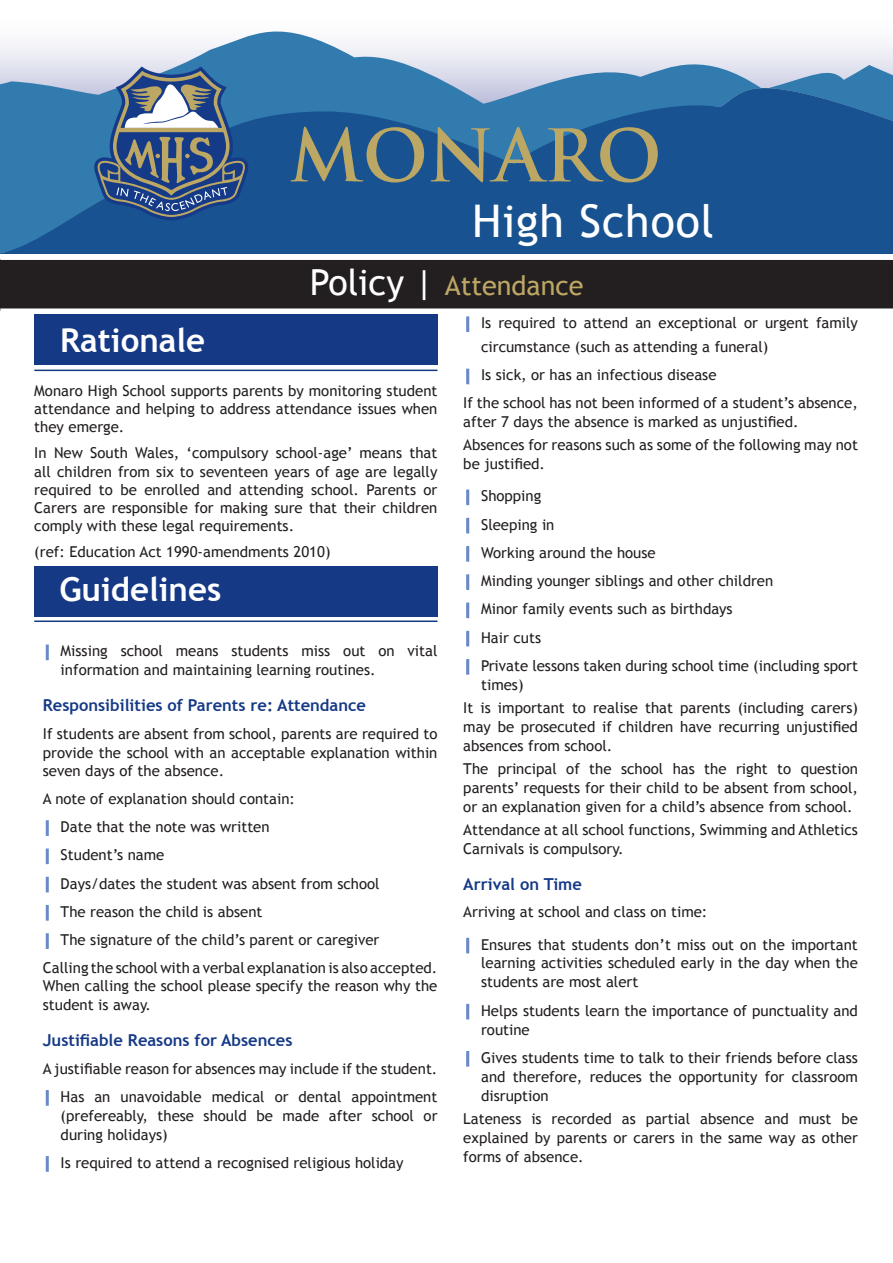
<style>
.page{position:relative;width:893px;height:1263px;background:#fff}
.page>*{position:absolute;margin:0;border:0;box-sizing:border-box;transform-origin:0 0}
.t1{font:700 70.5px "Trajan Pro";letter-spacing:-.005em;color:#bda764}
.t2{font:45px "Trebuchet MS";letter-spacing:.02em;color:#fff}
.First_pages_Heading{font:700 33px "Trebuchet MS";color:#fff}
.t3{font:27px "Trebuchet MS";color:#bda764}
.Body_text{font:700 16.5px "Trebuchet MS";color:#163986}
.Body_text-2{font:15px/18.9px "Trebuchet MS";color:#231f20;text-align:justify}
.s1{font-size:36px;color:#fff}
.s2{font-style:italic;font-size:36px;color:#fff}
.s3{font-weight:700;color:#698ac6}
</style>
<div class="page">
<div style="left:761px;top:44px;width:132px;height:44px;background:#ecedf5"></div>
<svg style="left:0;top:31px;width:761px;height:57px"></svg>
<svg style="left:768px;top:65px;width:125px;height:23px;background:#81a9cb"></svg>
<svg style="left:0;top:88px;width:893px;height:166px;background:#1f5d98"></svg>
<svg style="left:95px;top:67px;width:153px;height:153px;background:#587394"></svg>
<div style="left:0;top:260px;width:893px;height:51px;background:#231f20"></div>
<div style="left:0;top:308px;width:893px;height:5px;background:#fff"></div>
<div style="left:34px;top:315px;width:403px;height:50px;background:#163986"></div>
<hr style="left:34px;top:370px;width:403px;height:1px;background:#163986">
<div style="left:34px;top:566px;width:403px;height:50px;background:#163986"></div>
<hr style="left:34px;top:620px;width:403px;height:2px;background:#163986">
<div style="left:46px;top:644px;width:3px;height:16px;border:2px solid #698ac6"></div>
<div style="left:46px;top:820px;width:3px;height:16px;border:2px solid #698ac6"></div>
<div style="left:46px;top:848px;width:3px;height:16px;border:2px solid #698ac6"></div>
<div style="left:46px;top:877px;width:3px;height:15px;border:2px solid #698ac6"></div>
<div style="left:46px;top:905px;width:3px;height:16px;border:2px solid #698ac6"></div>
<div style="left:46px;top:933px;width:3px;height:16px;border:2px solid #698ac6"></div>
<div style="left:46px;top:1090px;width:3px;height:16px;border:2px solid #698ac6"></div>
<div style="left:46px;top:1156px;width:3px;height:16px;border:2px solid #698ac6"></div>
<div style="left:466px;top:316px;width:3px;height:16px;border:2px solid #698ac6"></div>
<div style="left:466px;top:369px;width:3px;height:15px;border:2px solid #698ac6"></div>
<div style="left:466px;top:489px;width:3px;height:16px;border:2px solid #698ac6"></div>
<div style="left:466px;top:518px;width:3px;height:15px;border:2px solid #698ac6"></div>
<div style="left:466px;top:546px;width:3px;height:16px;border:2px solid #698ac6"></div>
<div style="left:466px;top:574px;width:3px;height:16px;border:2px solid #698ac6"></div>
<div style="left:466px;top:602px;width:3px;height:16px;border:2px solid #698ac6"></div>
<div style="left:466px;top:631px;width:3px;height:15px;border:2px solid #698ac6"></div>
<div style="left:466px;top:659px;width:3px;height:16px;border:2px solid #698ac6"></div>
<div style="left:466px;top:938px;width:3px;height:15px;border:2px solid #698ac6"></div>
<div style="left:466px;top:1004px;width:3px;height:15px;border:2px solid #698ac6"></div>
<div style="left:466px;top:1051px;width:3px;height:16px;border:2px solid #698ac6"></div>
<p class="t1" style="left:289px;top:112px;width:374px">MONARO</p>
<p class="t2" style="left:472px;top:195px;width:244px">High School</p>
<p class="t3" style="left:310px;top:269px;width:275px"><span class="s1">Policy</span> <span class="s2">|</span> Attendance</p>
<p class="First_pages_Heading" style="left:60px;top:319px;width:147px">Rationale</p>
<p class="Body_text-2" style="left:34px;top:382px;width:405px;line-height:18px">Monaro High School supports parents by monitoring student attendance and helping to address attendance issues when they emerge.</p>
<p class="Body_text-2" style="left:34px;top:444px;width:405px;line-height:18px">In New South Wales, ‘compulsory school-age’ means that all children from six to seventeen years of age are legally required to be enrolled and attending school. Parents or Carers are responsible for making sure that their children comply with these legal requirements.</p>
<p class="Body_text-2" style="left:34px;top:542px;width:298px">(ref: Education Act 1990-amendments 2010)</p>
<p class="First_pages_Heading" style="left:59px;top:568px;width:163px">Guidelines</p>
<p class="Body_text-2" style="left:61px;top:642px;width:378px;text-indent:-18px"><span class="s3">|</span> Missing school means students miss out on vital information and maintaining learning routines.</p>
<p class="Body_text" style="left:43px;top:695px;width:325px">Responsibilities of Parents re: Attendance</p>
<p class="Body_text-2" style="left:43px;top:724px;width:396px">If students are absent from school, parents are required to provide the school with an acceptable explanation within seven days of the absence.</p>
<p class="Body_text-2" style="left:43px;top:789px;width:254px">A note of explanation should contain:</p>
<p class="Body_text-2" style="left:43px;top:817px;width:228px"><span class="s3">|</span> Date that the note was written</p>
<p class="Body_text-2" style="left:43px;top:846px;width:123px"><span class="s3">|</span> Student’s name</p>
<p class="Body_text-2" style="left:43px;top:874px;width:338px"><span class="s3">|</span> Days/dates the student was absent from school</p>
<p class="Body_text-2" style="left:43px;top:902px;width:221px"><span class="s3">|</span> The reason the child is absent</p>
<p class="Body_text-2" style="left:43px;top:930px;width:338px"><span class="s3">|</span> The signature of the child’s parent or caregiver</p>
<p class="Body_text-2" style="left:43px;top:958px;width:396px">Calling the school with a verbal explanation is also accepted.<br>When calling the school please specify the reason why the student is away.</p>
<p class="Body_text" style="left:43px;top:1030px;width:251px">Justifiable Reasons for Absences</p>
<p class="Body_text-2" style="left:43px;top:1059px;width:396px">A justifiable reason for absences may include if the student.</p>
<p class="Body_text-2" style="left:61px;top:1087px;width:378px;text-indent:-18px"><span class="s3">|</span> Has an unavoidable medical or dental appointment (prefereably, these should be made after school or during holidays)</p>
<p class="Body_text-2" style="left:43px;top:1153px;width:362px"><span class="s3">|</span> Is required to attend a recognised religious holiday</p>
<p class="Body_text-2" style="left:481px;top:311px;width:378px;line-height:24px;text-indent:-18px"><span class="s3">|</span> Is required to attend an exceptional or urgent family circumstance (such as attending a funeral)</p>
<p class="Body_text-2" style="left:463px;top:366px;width:255px"><span class="s3">|</span> Is sick, or has an infectious disease</p>
<p class="Body_text-2" style="left:463px;top:393px;width:396px">If the school has not been informed of a student’s absence, after 7 days the absence is marked as unjustified.</p>
<p class="Body_text-2" style="left:463px;top:435px;width:396px">Absences for reasons such as some of the following may not be justified.</p>
<p class="Body_text-2" style="left:463px;top:487px;width:79px"><span class="s3">|</span> Shopping</p>
<p class="Body_text-2" style="left:463px;top:515px;width:93px"><span class="s3">|</span> Sleeping in</p>
<p class="Body_text-2" style="left:463px;top:543px;width:194px"><span class="s3">|</span> Working around the house</p>
<p class="Body_text-2" style="left:463px;top:571px;width:311px"><span class="s3">|</span> Minding younger siblings and other children</p>
<p class="Body_text-2" style="left:463px;top:600px;width:271px"><span class="s3">|</span> Minor family events such as birthdays</p>
<p class="Body_text-2" style="left:463px;top:628px;width:79px"><span class="s3">|</span> Hair cuts</p>
<p class="Body_text-2" style="left:481px;top:656px;width:378px;text-indent:-18px"><span class="s3">|</span> Private lessons taken during school time (including sport times)</p>
<p class="Body_text-2" style="left:463px;top:698px;width:396px">It is important to realise that parents (including carers) may be prosecuted if children have recurring unjustified absences from school.</p>
<p class="Body_text-2" style="left:463px;top:759px;width:396px">The principal of the school has the right to question parents’ requests for their child to be absent from school, or an explanation given for a child’s absence from school.</p>
<p class="Body_text-2" style="left:463px;top:820px;width:396px">Attendance at all school functions, Swimming and Athletics<br>Carnivals is compulsory.</p>
<p class="Body_text" style="left:463px;top:873px;width:120px">Arrival on Time</p>
<p class="Body_text-2" style="left:463px;top:902px;width:246px">Arriving at school and class on time:</p>
<p class="Body_text-2" style="left:481px;top:935px;width:378px;text-indent:-18px"><span class="s3">|</span> Ensures that students don’t miss out on the important learning activities scheduled early in the day when the students are most alert</p>
<p class="Body_text-2" style="left:481px;top:1001px;width:378px;text-indent:-18px"><span class="s3">|</span> Helps students learn the importance of punctuality and routine</p>
<p class="Body_text-2" style="left:481px;top:1048px;width:378px;text-indent:-18px"><span class="s3">|</span> Gives students time to talk to their friends before class and therefore, reduces the opportunity for classroom disruption</p>
<p class="Body_text-2" style="left:463px;top:1109px;width:396px">Lateness is recorded as partial absence and must be explained by parents or carers in the same way as other forms of absence.</p>
</div>
